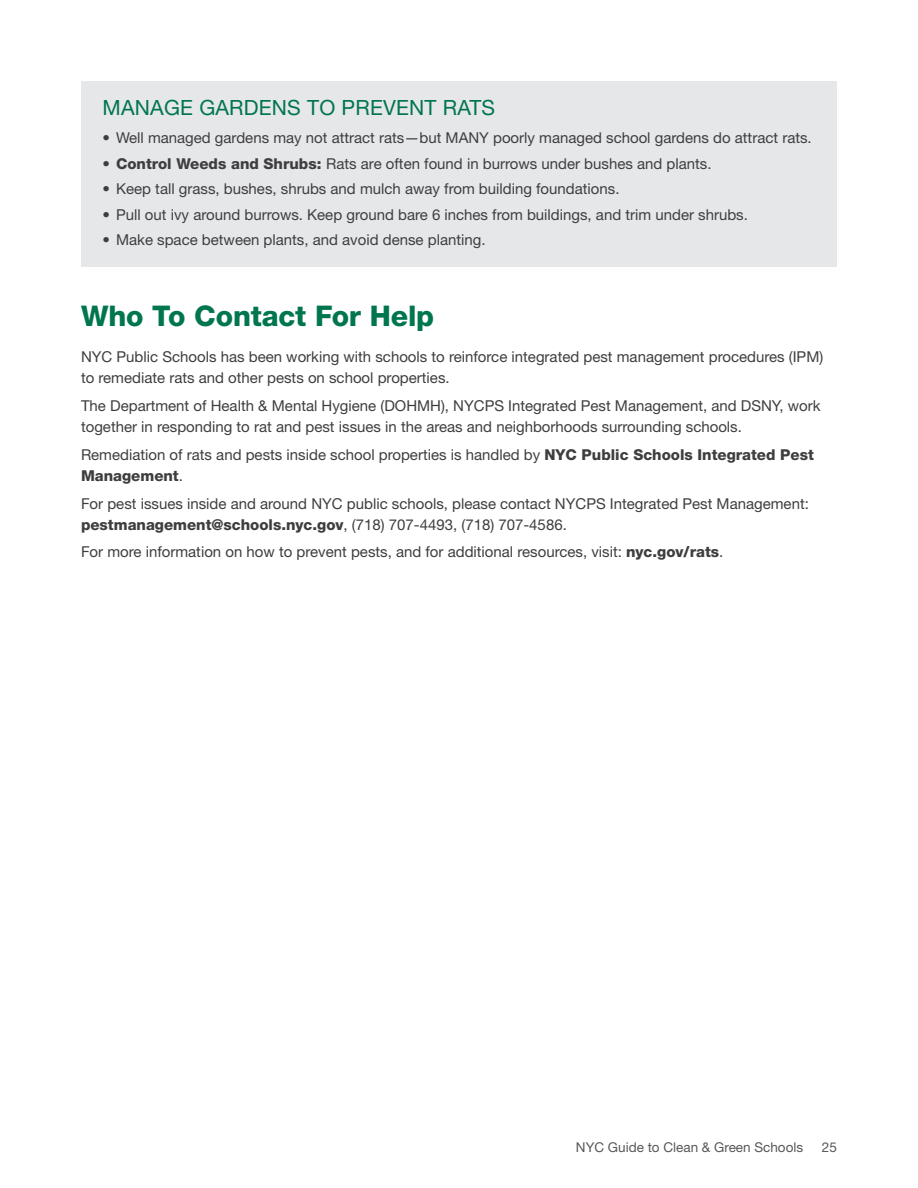
<style>
.page{position:relative;width:918px;height:1188px;background:#fff}
.page>*{position:absolute;margin:0;border:0;box-sizing:border-box;transform-origin:0 0}
.t1{font:800 28.5px "Helvetica Neue LT Std";letter-spacing:-.005em;color:#00764e}
.t2{font:21px "Helvetica Neue LT Std";letter-spacing:.01em;color:#00764e}
.t3{font:15px/21px "Helvetica Neue LT Std";color:#3e3e3f}
.t4{font:13.5px "Helvetica Neue LT Std";color:#57585a}
.s1{font-weight:800}
</style>
<div class="page">
<div style="left:81px;top:81px;width:756px;height:186px;background:#e6e7e9"></div>
<h2 class="t2" style="left:103px;top:95px;width:394px">MANAGE GARDENS TO PREVENT RATS</h2>
<p class="t3" style="left:103px;top:127px;width:711px">• Well managed gardens may not attract rats—but MANY poorly managed school gardens do attract rats.</p>
<p class="t3" style="left:103px;top:153px;width:610px"><span class="s1">• Control Weeds and Shrubs:</span> Rats are often found in burrows under bushes and plants.</p>
<p class="t3" style="left:103px;top:178px;width:518px">• Keep tall grass, bushes, shrubs and mulch away from building foundations.</p>
<p class="t3" style="left:103px;top:204px;width:647px">• Pull out ivy around burrows. Keep ground bare 6 inches from buildings, and trim under shrubs.</p>
<p class="t3" style="left:103px;top:229px;width:385px">• Make space between plants, and avoid dense planting.</p>
<h1 class="t1" style="left:81px;top:299px;width:355px">Who To Contact For Help</h1>
<p class="t3" style="left:81px;top:346px;width:744px">NYC Public Schools has been working with schools to reinforce integrated pest management procedures (IPM) to remediate rats and other pests on school properties.</p>
<p class="t3" style="left:81px;top:395px;width:741px">The Department of Health &amp; Mental Hygiene (DOHMH), NYCPS Integrated Pest Management, and DSNY, work together in responding to rat and pest issues in the areas and neighborhoods surrounding schools.</p>
<p class="t3" style="left:81px;top:444px;width:734px">Remediation of rats and pests inside school properties is handled by <span class="s1">NYC Public Schools Integrated Pest<br>Management</span>.</p>
<p class="t3" style="left:81px;top:493px;width:729px">For pest issues inside and around NYC public schools, please contact NYCPS Integrated Pest Management: <span class="s1">pestmanagement@schools.nyc.gov</span>, (718) 707-4493, (718) 707-4586.</p>
<p class="t3" style="left:81px;top:541px;width:644px">For more information on how to prevent pests, and for additional resources, visit: <span class="s1">nyc.gov/rats</span>.</p>
<p class="t4" style="left:576px;top:1139px;width:229px">NYC Guide to Clean &amp; Green Schools</p>
<p class="t4" style="left:822px;top:1139px;width:17px">25</p>
</div>
